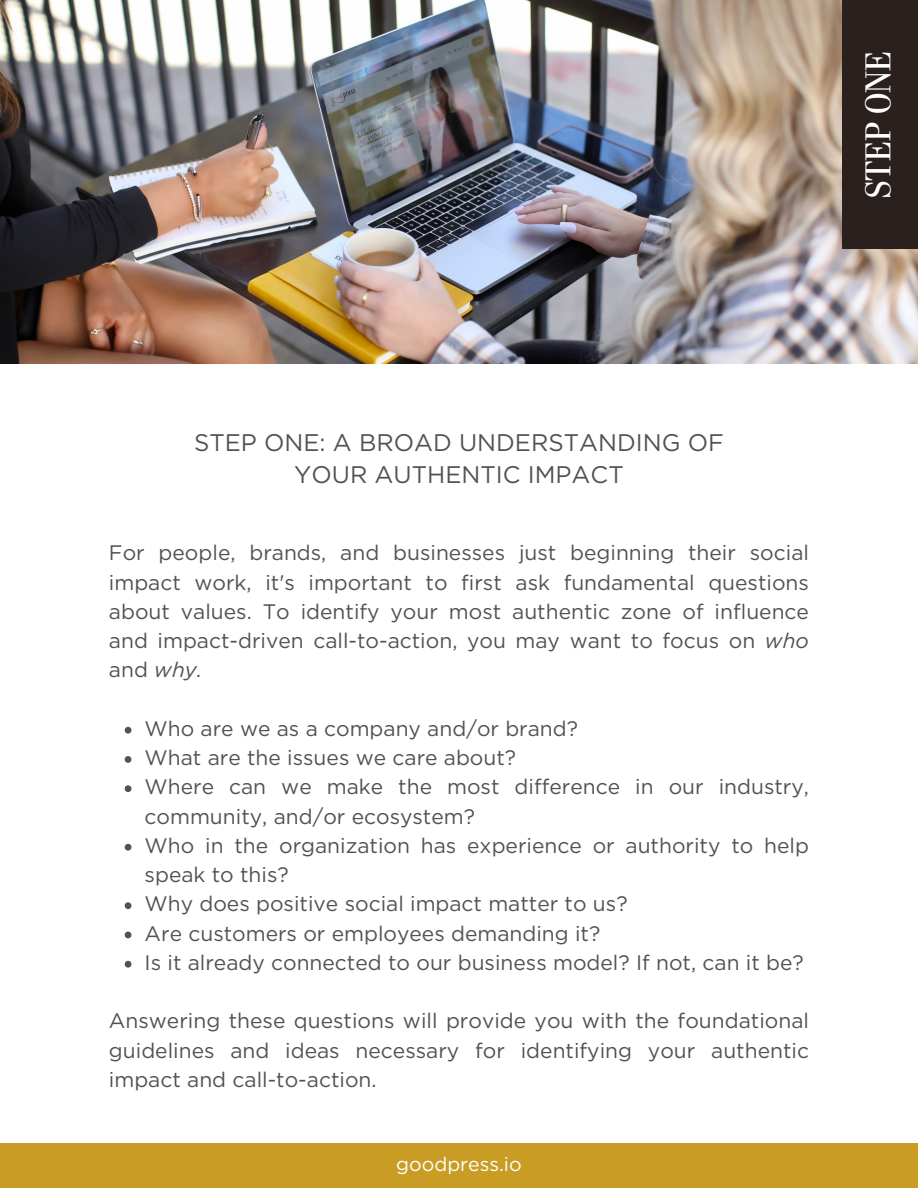
<style>
.page{position:relative;width:918px;height:1188px;background:#fff}
.page>*{position:absolute;margin:0;border:0;box-sizing:border-box;transform-origin:0 0}
.t1{font:36px "Stilson";color:#fff}
.t2{font:24px/32.7px "Gotham";color:#515351;text-align:center}
.t3{font:21px/29.2px "Gotham";color:#515351;text-align:justify}
.t4{font:19.5px "Gotham";color:#fff}
.s1{font-style:italic}
</style>
<div class="page">
<img style="left:0;top:0;width:918px;height:363px">
<div style="left:842px;top:0;width:76px;height:249px;background:#2a211f"></div>
<div style="left:0;top:1144px;width:918px;height:44px;background:#c99d24"></div>
<svg style="left:125px;top:727px;width:6px;height:7px"></svg>
<svg style="left:125px;top:756px;width:6px;height:7px"></svg>
<svg style="left:125px;top:785px;width:6px;height:7px"></svg>
<svg style="left:125px;top:844px;width:6px;height:7px"></svg>
<svg style="left:125px;top:902px;width:6px;height:7px"></svg>
<svg style="left:125px;top:932px;width:6px;height:6px"></svg>
<svg style="left:125px;top:961px;width:6px;height:7px"></svg>
<p class="t1" style="left:864px;top:198px;width:148px;rotate:-90deg">STEP ONE</p>
<p class="t2" style="left:194px;top:426px;width:531px">STEP ONE: A BROAD UNDERSTANDING OF<br>YOUR AUTHENTIC IMPACT</p>
<p class="t3" style="left:109px;top:538px;width:702px">For people, brands, and businesses just beginning their social impact work, it's important to first ask fundamental questions about values. To identify your most authentic zone of influence and impact-driven call-to-action, you may want to focus on <span class="s1">who </span>and <span class="s1">why.</span></p>
<p class="t3" style="left:145px;top:714px;width:435px">Who are we as a company and/or brand?</p>
<p class="t3" style="left:145px;top:743px;width:373px">What are the issues we care about?</p>
<p class="t3" style="left:145px;top:772px;width:666px">Where can we make the most difference in our industry, community, and/or ecosystem?</p>
<p class="t3" style="left:145px;top:831px;width:666px">Who in the organization has experience or authority to help speak to this?</p>
<p class="t3" style="left:145px;top:889px;width:485px">Why does positive social impact matter to us?</p>
<p class="t3" style="left:145px;top:918px;width:457px">Are customers or employees demanding it?</p>
<p class="t3" style="left:145px;top:948px;width:661px">Is it already connected to our business model? If not, can it be?</p>
<p class="t3" style="left:109px;top:1006px;width:702px">Answering these questions will provide you with the foundational guidelines and ideas necessary for identifying your authentic impact and call-to-action.</p>
<p class="t4" style="left:396px;top:1152px;width:127px">goodpress.io</p>
</div>
